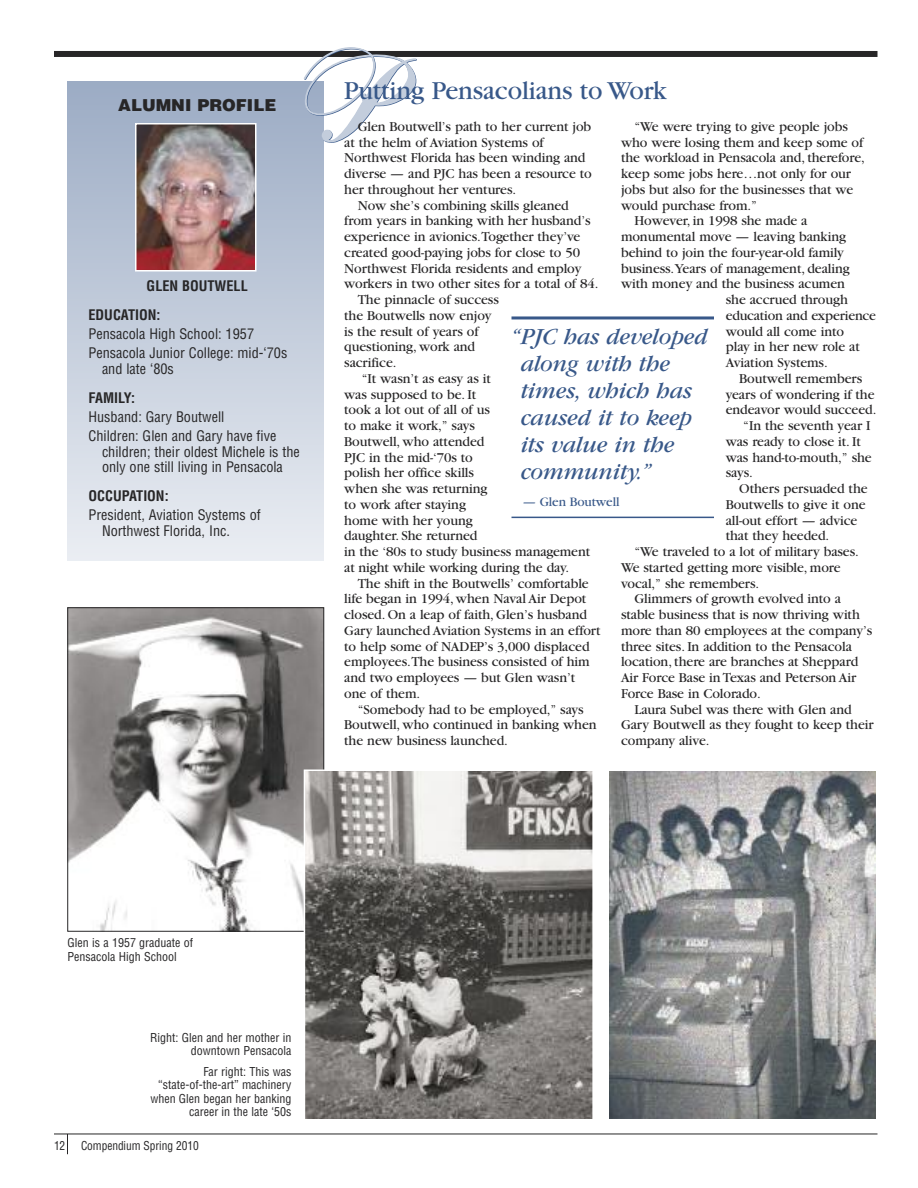
<style>
.page{position:relative;width:918px;height:1188px;background:#fff}
.page>*{position:absolute;margin:0;border:0;box-sizing:border-box;transform-origin:0 0}
.t1{font:27px "Garamond";letter-spacing:-.005em;color:#385889}
.t2{font:italic 24px/27px "Garamond";letter-spacing:-.005em;color:#385889}
.t3{font:900 16.5px "Helvetica";color:#272627}
.t4{font:14.25px "Garamond";letter-spacing:-.005em;color:#272627}
.t5{font:condensed 14.25px/19px "Helvetica";color:#272627}
.t6{font:700 condensed 14.25px/29.2px "Helvetica";color:#272627}
.t7{font:13.5px "Garamond";letter-spacing:-.005em;color:#385889}
.t8{font:condensed 12px/13.5px "Helvetica";color:#272627;text-align:right}
.t9{font:condensed 12px "Helvetica";color:#272627;scale:.95 1}
</style>
<div class="page">
<hr style="left:54px;top:1134px;width:824px;height:1px;background:#272627">
<div style="left:54px;top:51px;width:824px;height:6px;background:#272627"></div>
<svg style="left:67px;top:1135px;width:1px;height:19px"></svg>
<div style="left:68px;top:81px;width:256px;height:479px;background:linear-gradient(to bottom,#9cacc4,#eaedf3)"></div>
<img style="left:138px;top:126px;width:115px;height:143px">
<div style="left:135px;top:123px;width:121px;height:149px;border:2px solid #fff"></div>
<svg style="left:303px;top:47px;width:114px;height:98px"></svg>
<img style="left:611px;top:773px;width:264px;height:345px">
<div style="left:608px;top:770px;width:270px;height:351px;border:2px solid #fff"></div>
<img style="left:70px;top:610px;width:252px;height:320px">
<div style="left:68px;top:608px;width:256px;height:324px;border:1px solid #272627"></div>
<hr style="left:512px;top:316px;width:202px;height:3px;background:#385889">
<hr style="left:512px;top:517px;width:202px;height:1px;background:#385889">
<img style="left:307px;top:773px;width:284px;height:345px">
<div style="left:304px;top:770px;width:290px;height:351px;border:2px solid #fff"></div>
<p class="t3" style="left:118px;top:99px;width:160px">ALUMNI PROFILE</p>
<p class="t6" style="left:88px;top:272px;width:161px;text-indent:58px">GLEN BOUTWELL<br>EDUCATION:</p>
<p class="t5" style="left:88px;top:326px;width:200px">Pensacola High School: 1957<br>Pensacola Junior College: mid-‘70s</p>
<p class="t5" style="left:102px;top:360px;width:73px">and late ‘80s</p>
<p class="t6" style="left:88px;top:384px;width:48px">FAMILY:</p>
<p class="t5" style="left:89px;top:408px;width:189px">Husband: Gary Boutwell<br>Children: Glen and Gary have five</p>
<p class="t5" style="left:102px;top:445px;width:199px;line-height:15.8px">children; their oldest Michele is the only one still living in Pensacola</p>
<p class="t6" style="left:89px;top:483px;width:82px">OCCUPATION:</p>
<p class="t5" style="left:102px;top:508px;width:160px;line-height:15.8px;text-indent:-14px">President, Aviation Systems of<br>Northwest Florida, Inc.</p>
<h1 class="t1" style="left:344px;top:81px;width:324px">Putting Pensacolians to Work</h1>
<p class="t4" style="left:358px;top:122px;width:235px">Glen Boutwell’s path to her current job</p>
<p class="t4" style="left:344px;top:137px;width:201px">at the helm of Aviation Systems of</p>
<p class="t4" style="left:344px;top:153px;width:243px">Northwest Florida has been winding and</p>
<p class="t4" style="left:344px;top:169px;width:249px">diverse — and PJC has been a resource to</p>
<p class="t4" style="left:344px;top:185px;width:173px">her throughout her ventures.</p>
<p class="t4" style="left:358px;top:200px;width:213px">Now she’s combining skills gleaned</p>
<p class="t4" style="left:344px;top:216px;width:248px">from years in banking with her husband’s</p>
<p class="t4" style="left:344px;top:232px;width:238px">experience in avionics.Together they’ve</p>
<p class="t4" style="left:344px;top:248px;width:237px">created good-paying jobs for close to 50</p>
<p class="t4" style="left:344px;top:263px;width:239px">Northwest Florida residents and employ</p>
<p class="t4" style="left:344px;top:279px;width:256px">workers in two other sites for a total of 84.</p>
<p class="t4" style="left:358px;top:295px;width:143px">The pinnacle of success</p>
<p class="t4" style="left:344px;top:311px;width:149px">the Boutwells now enjoy</p>
<p class="t4" style="left:344px;top:326px;width:136px">is the result of years of</p>
<p class="t4" style="left:344px;top:342px;width:132px">questioning, work and</p>
<p class="t4" style="left:344px;top:358px;width:54px">sacrifice.</p>
<p class="t4" style="left:362px;top:374px;width:131px">“It wasn’t as easy as it</p>
<p class="t4" style="left:344px;top:389px;width:134px">was supposed to be. It</p>
<p class="t4" style="left:344px;top:405px;width:147px">took a lot out of all of us</p>
<p class="t4" style="left:344px;top:421px;width:132px">to make it work,” says</p>
<p class="t4" style="left:344px;top:437px;width:142px">Boutwell, who attended</p>
<p class="t4" style="left:344px;top:452px;width:130px">PJC in the mid-‘70s to</p>
<p class="t4" style="left:344px;top:468px;width:131px">polish her office skills</p>
<p class="t4" style="left:344px;top:484px;width:145px">when she was returning</p>
<p class="t4" style="left:344px;top:500px;width:123px">to work after staying</p>
<p class="t4" style="left:344px;top:515px;width:130px">home with her young</p>
<p class="t4" style="left:344px;top:531px;width:135px">daughter. She returned</p>
<p class="t4" style="left:344px;top:547px;width:247px">in the ‘80s to study business management</p>
<p class="t4" style="left:344px;top:563px;width:226px">at night while working during the day.</p>
<p class="t4" style="left:358px;top:578px;width:233px">The shift in the Boutwells’ comfortable</p>
<p class="t4" style="left:344px;top:594px;width:244px">life began in 1994, when Naval Air Depot</p>
<p class="t4" style="left:344px;top:610px;width:244px">closed. On a leap of faith, Glen’s husband</p>
<p class="t4" style="left:344px;top:626px;width:258px">Gary launched Aviation Systems in an effort</p>
<p class="t4" style="left:344px;top:641px;width:247px">to help some of NADEP’s 3,000 displaced</p>
<p class="t4" style="left:344px;top:657px;width:247px">employees.The business consisted of him</p>
<p class="t4" style="left:344px;top:673px;width:233px">and two employees — but Glen wasn’t</p>
<p class="t4" style="left:344px;top:689px;width:77px">one of them.</p>
<p class="t4" style="left:358px;top:704px;width:227px">“Somebody had to be employed,” says</p>
<p class="t4" style="left:344px;top:720px;width:254px">Boutwell, who continued in banking when</p>
<p class="t4" style="left:344px;top:736px;width:165px">the new business launched.</p>
<p class="t4" style="left:635px;top:122px;width:215px">“We were trying to give people jobs</p>
<p class="t4" style="left:621px;top:137px;width:244px">who were losing them and keep some of</p>
<p class="t4" style="left:621px;top:153px;width:245px">the workload in Pensacola and, therefore,</p>
<p class="t4" style="left:621px;top:169px;width:231px">keep some jobs here…not only for our</p>
<p class="t4" style="left:621px;top:185px;width:234px">jobs but also for the businesses that we</p>
<p class="t4" style="left:621px;top:200px;width:138px">would purchase from.”</p>
<p class="t4" style="left:635px;top:216px;width:175px">However, in 1998 she made a</p>
<p class="t4" style="left:621px;top:232px;width:227px">monumental move — leaving banking</p>
<p class="t4" style="left:621px;top:248px;width:224px">behind to join the four-year-old family</p>
<p class="t4" style="left:621px;top:263px;width:230px">business.Years of management, dealing</p>
<p class="t4" style="left:621px;top:279px;width:225px">with money and the business acumen</p>
<p class="t4" style="left:726px;top:295px;width:124px">she accrued through</p>
<p class="t4" style="left:726px;top:311px;width:152px">education and experience</p>
<p class="t4" style="left:726px;top:326px;width:120px">would all come into</p>
<p class="t4" style="left:726px;top:342px;width:136px">play in her new role at</p>
<p class="t4" style="left:726px;top:358px;width:103px">Aviation Systems.</p>
<p class="t4" style="left:739px;top:374px;width:125px">Boutwell remembers</p>
<p class="t4" style="left:726px;top:389px;width:150px">years of wondering if the</p>
<p class="t4" style="left:726px;top:405px;width:152px">endeavor would succeed.</p>
<p class="t4" style="left:743px;top:421px;width:129px">“In the seventh year I</p>
<p class="t4" style="left:726px;top:437px;width:137px">was ready to close it. It</p>
<p class="t4" style="left:726px;top:452px;width:148px">was hand-to-mouth,” she</p>
<p class="t4" style="left:726px;top:468px;width:29px">says.</p>
<p class="t4" style="left:739px;top:484px;width:130px">Others persuaded the</p>
<p class="t4" style="left:726px;top:500px;width:141px">Boutwells to give it one</p>
<p class="t4" style="left:726px;top:515px;width:133px">all-out effort — advice</p>
<p class="t4" style="left:726px;top:531px;width:105px">that they heeded.</p>
<p class="t4" style="left:635px;top:547px;width:226px">“We traveled to a lot of military bases.</p>
<p class="t4" style="left:621px;top:563px;width:221px">We started getting more visible, more</p>
<p class="t4" style="left:621px;top:578px;width:140px">vocal,” she remembers.</p>
<p class="t4" style="left:635px;top:594px;width:208px">Glimmers of growth evolved into a</p>
<p class="t4" style="left:621px;top:610px;width:240px">stable business that is now thriving with</p>
<p class="t4" style="left:621px;top:626px;width:253px">more than 80 employees at the company’s</p>
<p class="t4" style="left:621px;top:641px;width:232px">three sites. In addition to the Pensacola</p>
<p class="t4" style="left:621px;top:657px;width:239px">location, there are branches at Sheppard</p>
<p class="t4" style="left:621px;top:673px;width:237px">Air Force Base in Texas and Peterson Air</p>
<p class="t4" style="left:621px;top:689px;width:141px">Force Base in Colorado.</p>
<p class="t4" style="left:635px;top:704px;width:219px">Laura Subel was there with Glen and</p>
<p class="t4" style="left:621px;top:720px;width:254px">Gary Boutwell as they fought to keep their</p>
<p class="t4" style="left:621px;top:736px;width:90px">company alive.</p>
<h2 class="t2" style="left:521px;top:325px;width:189px;text-indent:-9px">“PJC has developed along with the times, which has caused it to keep its value in the community.”</h2>
<p class="t7" style="left:523px;top:497px;width:98px">— Glen Boutwell</p>
<p class="t8" style="left:68px;top:937px;width:127px;text-align:left">Glen is a 1957 graduate of<br>Pensacola High School</p>
<p class="t8" style="left:150px;top:1032px;width:143px">Right: Glen and her mother in downtown Pensacola</p>
<p class="t8" style="left:150px;top:1065px;width:143px">Far right: This was “state-of-the-art” machinery when Glen began her banking career in the late ‘50s</p>
<p class="t9" style="left:54px;top:1141px;width:13px">12</p>
<p class="t9" style="left:81px;top:1141px;width:125px">Compendium Spring 2010</p>
</div>
